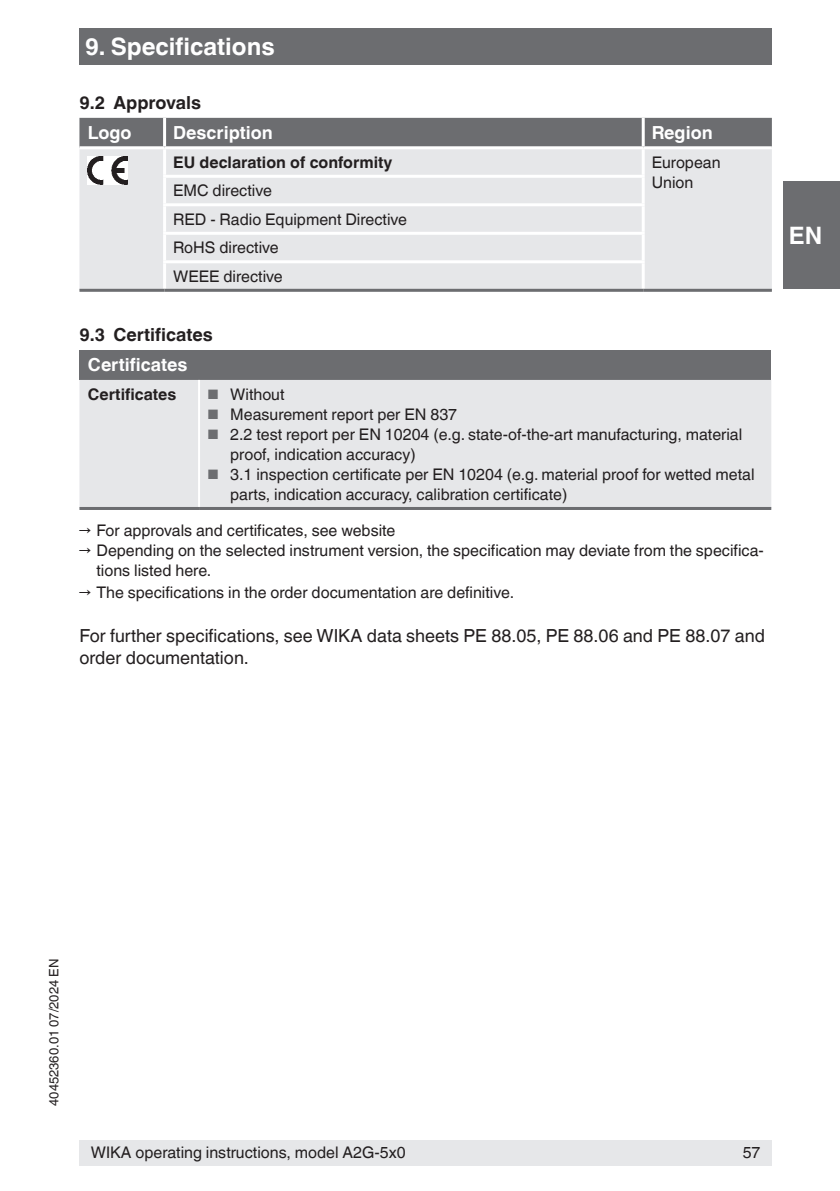
<style>
.page{position:relative;width:840px;height:1191px;background:#fff}
.page>*{position:absolute;margin:0;border:0;box-sizing:border-box;transform-origin:0 0}
.t1{font:700 24px "Helvetica World";color:#fff}
.t2{font:18px/22px "Helvetica World";color:#231f20}
.t3{font:700 18px "Helvetica World";color:#fff}
.t4{font:700 18px "Helvetica World";color:#231f20}
.t5{font:16px/20px "Helvetica World";color:#231f20}
.t6{font:700 16px "Helvetica World";color:#231f20}
.t7{font:13px "Helvetica World";color:#231f20}
.s1{font-size:13.6px;color:#6c6d70}
</style>
<div class="page">
<div style="left:79px;top:28px;width:692px;height:37px;background:#6c6d70"></div>
<div style="left:782px;top:181px;width:57px;height:108px;background:#6c6d70"></div>
<div style="left:79px;top:1140px;width:692px;height:25px;background:#e6e7e9"></div>
<div style="left:79px;top:118px;width:692px;height:28px;background:#6c6d70"></div>
<div style="left:79px;top:149px;width:692px;height:140px;background:#e6e7e9"></div>
<hr style="left:163px;top:149px;width:3px;height:26px;background:#fff">
<hr style="left:163px;top:175px;width:481px;height:3px;background:#fff">
<hr style="left:163px;top:178px;width:3px;height:25px;background:#fff">
<hr style="left:163px;top:206px;width:3px;height:26px;background:#fff">
<hr style="left:163px;top:235px;width:3px;height:25px;background:#fff">
<hr style="left:163px;top:263px;width:3px;height:26px;background:#fff">
<hr style="left:641px;top:149px;width:3px;height:26px;background:#fff">
<hr style="left:641px;top:178px;width:3px;height:25px;background:#fff">
<hr style="left:163px;top:203px;width:481px;height:3px;background:#fff">
<hr style="left:641px;top:206px;width:3px;height:26px;background:#fff">
<hr style="left:641px;top:235px;width:3px;height:25px;background:#fff">
<hr style="left:641px;top:263px;width:3px;height:26px;background:#fff">
<hr style="left:163px;top:232px;width:481px;height:3px;background:#fff">
<hr style="left:163px;top:260px;width:481px;height:3px;background:#fff">
<hr style="left:79px;top:289px;width:85px;height:3px;background:#6c6d70">
<hr style="left:164px;top:289px;width:479px;height:3px;background:#6c6d70">
<hr style="left:643px;top:289px;width:128px;height:3px;background:#6c6d70">
<hr style="left:163px;top:118px;width:3px;height:28px;background:#fff">
<hr style="left:641px;top:118px;width:3px;height:28px;background:#fff">
<img style="left:88px;top:156px;width:40px;height:28px">
<div style="left:79px;top:350px;width:691px;height:30px;background:#6c6d70"></div>
<div style="left:79px;top:380px;width:691px;height:127px;background:#e6e7e9"></div>
<hr style="left:198px;top:380px;width:2px;height:127px;background:#fff">
<hr style="left:79px;top:507px;width:120px;height:3px;background:#6c6d70">
<hr style="left:199px;top:507px;width:571px;height:3px;background:#6c6d70">
<h1 class="t1" style="left:85px;top:33px;width:191px">9. Specifications</h1>
<p class="t4" style="left:79px;top:93px;width:123px">9.2 Approvals</p>
<p class="t3" style="left:88px;top:122px;width:45px">Logo</p>
<p class="t3" style="left:173px;top:122px;width:101px">Description</p>
<p class="t3" style="left:651px;top:122px;width:62px">Region</p>
<p class="t6" style="left:173px;top:153px;width:221px">EU declaration of conformity</p>
<p class="t5" style="left:651px;top:152px;width:70px">European<br>Union</p>
<p class="t5" style="left:173px;top:176px;width:235px;line-height:28.4px">EMC directive<br>RED - Radio Equipment Directive<br>RoHS directive<br>WEEE directive</p>
<p class="t4" style="left:79px;top:325px;width:135px">9.3 Certificates</p>
<p class="t3" style="left:88px;top:355px;width:101px">Certificates</p>
<p class="t6" style="left:88px;top:385px;width:90px">Certificates</p>
<p class="t5" style="left:207px;top:384px;width:78px"><span class="s1">■</span> Without</p>
<p class="t5" style="left:207px;top:404px;width:251px"><span class="s1">■</span> Measurement report per EN 837</p>
<p class="t5" style="left:230px;top:424px;width:513px;text-indent:-23px"><span class="s1">■</span> 2.2 test report per EN 10204 (e.g. state-of-the-art manufacturing, material proof, indication accuracy)</p>
<p class="t5" style="left:230px;top:464px;width:525px;text-indent:-23px"><span class="s1">■</span> 3.1 inspection certificate per EN 10204 (e.g. material proof for wetted metal parts, indication accuracy, calibration certificate)</p>
<p class="t5" style="left:79px;top:520px;width:317px">→ For approvals and certificates, see website</p>
<p class="t5" style="left:96px;top:540px;width:668px;text-indent:-17px">→ Depending on the selected instrument version, the specification may deviate from the specifica&shy;tions listed here.</p>
<p class="t5" style="left:79px;top:582px;width:436px">→ The specifications in the order documentation are definitive.</p>
<p class="t2" style="left:79px;top:624px;width:686px">For further specifications, see WIKA data sheets PE 88.05, PE 88.06 and PE 88.07 and order documentation.</p>
<h1 class="t1" style="left:788px;top:222px;width:35px">EN</h1>
<p class="t7" style="left:46px;top:1106px;width:149px;rotate:-90deg">40452360.01 07/2024 EN</p>
<p class="t5" style="left:91px;top:1143px;width:316px">WIKA operating instructions, model A2G-5x0</p>
<p class="t5" style="left:742px;top:1143px;width:19px">57</p>
</div>
